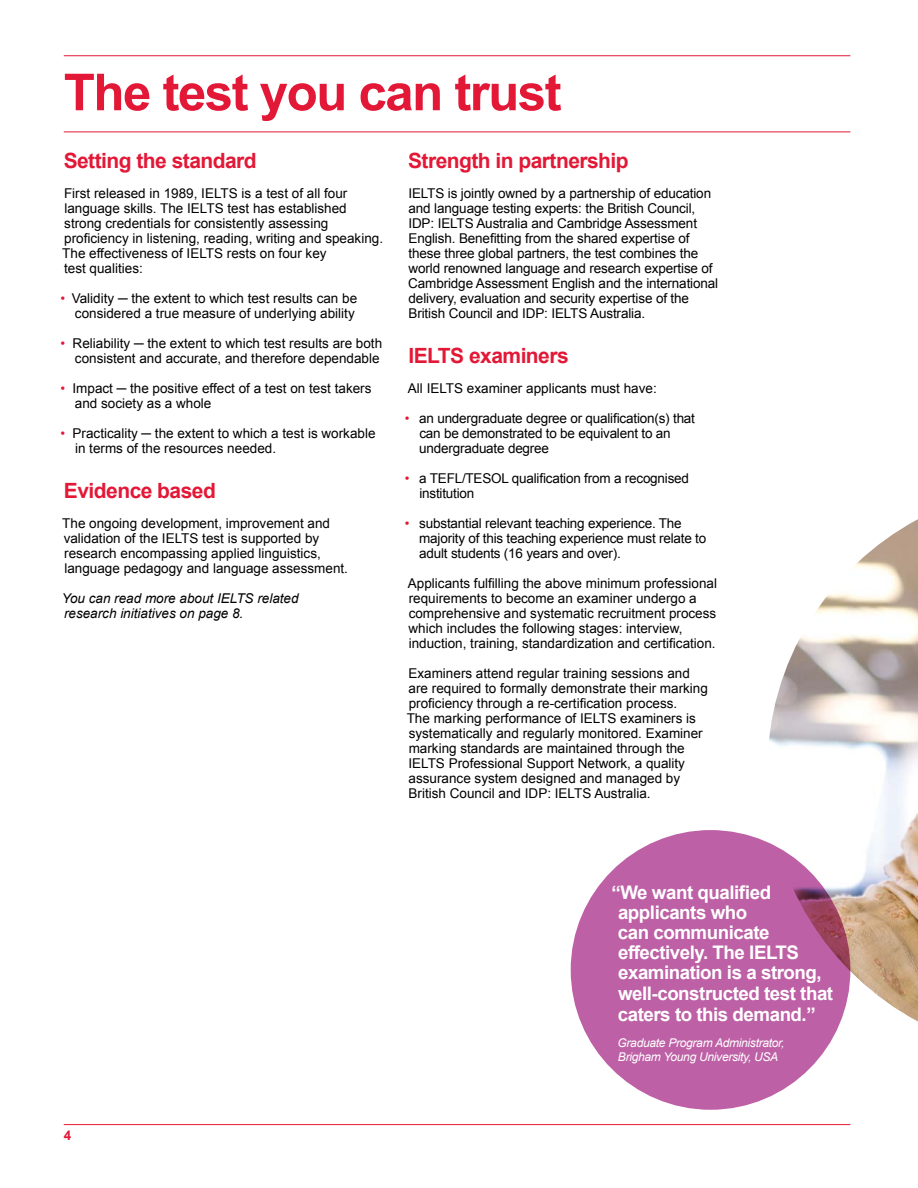
<style>
.page{position:relative;width:918px;height:1188px;background:#fff}
.page>*{position:absolute;margin:0;border:0;box-sizing:border-box;transform-origin:0 0}
.t1{font:700 51px "Arial";letter-spacing:-.03em;color:#e31837}
.t2{font:700 21px "Arial";letter-spacing:-.025em;color:#e31837}
.t3{font:700 18.75px/20.2px "Arial";letter-spacing:-.025em;color:#fff}
.t4{font:13.5px/15px "Arial";color:#000}
.t5{font:italic 13.5px/15px "Arial";color:#000}
.t6{font:700 13.5px "Arial";color:#e31837}
.t7{font:italic 12px/13.4px "Arial";letter-spacing:-.025em;color:#fff}
.s1{color:#e31837}
</style>
<div class="page">
<img style="left:768px;top:519px;width:150px;height:503px">
<hr style="left:64px;top:132px;width:786px;height:1px;background:#e31837">
<div style="left:571px;top:830px;width:279px;height:280px;background:#bd60a5;border-radius:50%"></div>
<hr style="left:64px;top:55px;width:786px;height:1px;background:#e31837">
<hr style="left:64px;top:1124px;width:786px;height:1px;background:#e31837">
<h1 class="t1" style="left:64px;top:59px;width:499px">The test you can trust</h1>
<h2 class="t2" style="left:64px;top:147px;width:195px">Setting the standard</h2>
<p class="t4" style="left:62px;top:186px;width:322px">First released in 1989, IELTS is a test of all four language skills. The IELTS test has established strong credentials for consistently assessing proficiency in listening, reading, writing and speaking.<br>The effectiveness of IELTS rests on four key<br>test qualities:</p>
<p class="t4" style="left:61px;top:291px;width:298px;text-align:right"><span class="s1">•</span> Validity ─ the extent to which test results can be considered a true measure of underlying ability</p>
<p class="t4" style="left:61px;top:336px;width:323px;text-align:right"><span class="s1">•</span> Reliability ─ the extent to which test results are both consistent and accurate, and therefore dependable</p>
<p class="t4" style="left:75px;top:381px;width:298px;text-indent:-14px"><span class="s1">•</span> Impact ─ the positive effect of a test on test takers and society as a whole</p>
<p class="t4" style="left:75px;top:426px;width:302px;text-indent:-14px"><span class="s1">•</span> Practicality ─ the extent to which a test is workable in terms of the resources needed.</p>
<h2 class="t2" style="left:64px;top:476px;width:153px">Evidence based</h2>
<p class="t4" style="left:62px;top:516px;width:287px">The ongoing development, improvement and validation of the IELTS test is supported by research encompassing applied linguistics, language pedagogy and language assessment.</p>
<p class="t5" style="left:62px;top:590px;width:238px">You can read more about IELTS related research initiatives on page 8.</p>
<h2 class="t2" style="left:408px;top:147px;width:222px">Strength in partnership</h2>
<p class="t4" style="left:408px;top:186px;width:312px">IELTS is jointly owned by a partnership of education and language testing experts: the British Council, IDP: IELTS Australia and Cambridge Assessment English. Benefitting from the shared expertise of these three global partners, the test combines the world renowned language and research expertise of Cambridge Assessment English and the international delivery, evaluation and security expertise of the British Council and IDP: IELTS Australia.</p>
<h2 class="t2" style="left:408px;top:342px;width:162px">IELTS examiners</h2>
<p class="t4" style="left:408px;top:381px;width:250px">All IELTS examiner applicants must have:</p>
<p class="t4" style="left:419px;top:411px;width:277px;text-indent:-14px"><span class="s1">•</span> an undergraduate degree or qualification(s) that can be demonstrated to be equivalent to an undergraduate degree</p>
<p class="t4" style="left:419px;top:471px;width:271px;text-indent:-14px"><span class="s1">•</span> a TEFL/TESOL qualification from a recognised institution</p>
<p class="t4" style="left:419px;top:516px;width:289px;text-indent:-14px"><span class="s1">•</span> substantial relevant teaching experience. The majority of this teaching experience must relate to adult students (16 years and over).</p>
<p class="t4" style="left:408px;top:576px;width:311px">Applicants fulfilling the above minimum professional requirements to become an examiner undergo a comprehensive and systematic recruitment process which includes the following stages: interview, induction, training, standardization and certification.</p>
<p class="t4" style="left:407px;top:666px;width:303px">Examiners attend regular training sessions and are required to formally demonstrate their marking proficiency through a re-certification process.<br>The marking performance of IELTS examiners is systematically and regularly monitored. Examiner marking standards are maintained through the IELTS Professional Support Network, a quality assurance system designed and managed by British Council and IDP: IELTS Australia.</p>
<p class="t6" style="left:64px;top:1127px;width:9px">4</p>
<h3 class="t3" style="left:618px;top:883px;width:217px;text-indent:-6px">“We want qualified applicants who<br>can communicate effectively. The IELTS examination is a strong, well-constructed test that caters to this demand.”</h3>
<p class="t7" style="left:618px;top:1037px;width:169px">Graduate Program Administrator,<br>Brigham Young University, USA</p>
</div>
